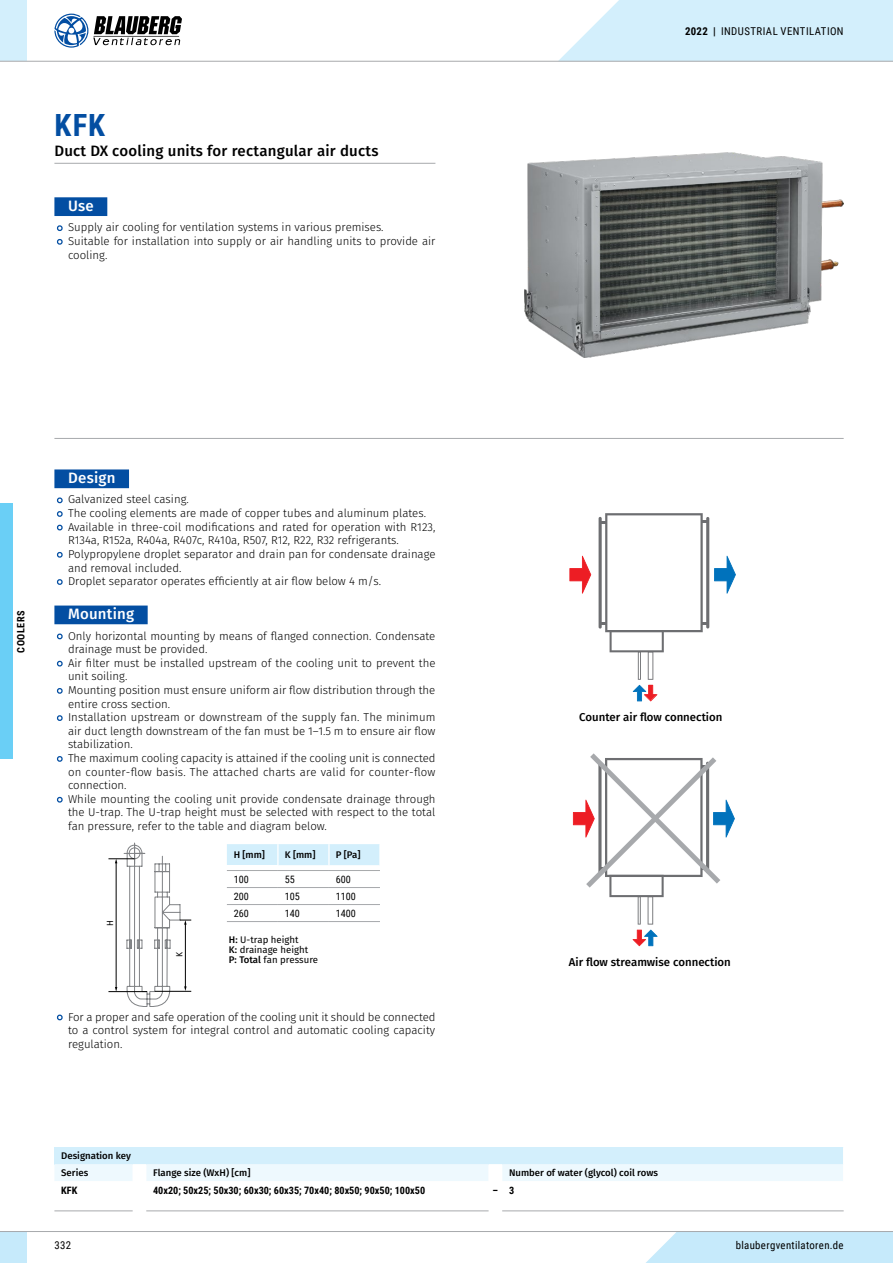
<style>
.page{position:relative;width:893px;height:1263px;background:#fff}
.page>*{position:absolute;margin:0;border:0;box-sizing:border-box;transform-origin:0 0}
.t1{font:700 30.6px "Roboto Condensed";color:#034ea2}
.t2{font:500 15px "Fira Sans";letter-spacing:.015em;color:#000}
.t3{font:500 15px "Fira Sans";letter-spacing:.015em;color:#fff}
.t4{font:300 11.4px/13.6px "Fira Sans";color:#000}
.t5{font:500 11.4px "Fira Sans";color:#000}
.t6{font:10.8px "Roboto Condensed";letter-spacing:.035em;color:#000}
.t7{font:700 10.2px "Roboto Condensed";color:#000}
.t8{font:10.2px "Roboto Condensed";color:#000}
.t9{font:700 10.2px "Roboto Condensed";letter-spacing:.055em;color:#000}
.t10{font:500 9.6px/17px "Fira Sans";color:#000}
.t11{font:9.6px/10.2px "Fira Sans";color:#000}
.t12{font:9px "Fira Sans";color:#000;scale:.95 1}
.s1{font-weight:700}
.s2{font-weight:500}
</style>
<div class="page">
<img style="left:525px;top:153px;width:319px;height:204px">
<hr style="left:54px;top:163px;width:381px;height:1px;background:#a7a9ac">
<div style="left:54px;top:197px;width:53px;height:19px;background:#034ea2"></div>
<svg style="left:56px;top:225px;width:7px;height:7px"></svg>
<svg style="left:56px;top:239px;width:7px;height:6px"></svg>
<div style="left:54px;top:469px;width:75px;height:19px;background:#034ea2"></div>
<div style="left:54px;top:605px;width:94px;height:19px;background:#034ea2"></div>
<svg style="left:56px;top:497px;width:7px;height:7px"></svg>
<svg style="left:57px;top:511px;width:6px;height:6px"></svg>
<svg style="left:56px;top:524px;width:7px;height:7px"></svg>
<svg style="left:56px;top:551px;width:7px;height:7px"></svg>
<svg style="left:57px;top:579px;width:6px;height:6px"></svg>
<svg style="left:56px;top:633px;width:7px;height:7px"></svg>
<svg style="left:56px;top:660px;width:7px;height:7px"></svg>
<svg style="left:56px;top:688px;width:7px;height:6px"></svg>
<svg style="left:56px;top:715px;width:7px;height:6px"></svg>
<svg style="left:56px;top:756px;width:7px;height:6px"></svg>
<svg style="left:56px;top:796px;width:7px;height:7px"></svg>
<svg style="left:56px;top:1014px;width:7px;height:7px"></svg>
<svg style="left:108px;top:843px;width:83px;height:164px"></svg>
<div style="left:227px;top:844px;width:152px;height:21px;background:#d3effc"></div>
<hr style="left:227px;top:887px;width:51px;height:1px;background:#a7a9ac">
<hr style="left:278px;top:887px;width:51px;height:1px;background:#a7a9ac">
<hr style="left:329px;top:887px;width:51px;height:1px;background:#a7a9ac">
<hr style="left:227px;top:904px;width:51px;height:1px;background:#a7a9ac">
<hr style="left:278px;top:904px;width:51px;height:1px;background:#a7a9ac">
<hr style="left:329px;top:904px;width:51px;height:1px;background:#a7a9ac">
<hr style="left:328px;top:844px;width:2px;height:21px;background:#fff">
<hr style="left:277px;top:844px;width:2px;height:21px;background:#fff">
<hr style="left:227px;top:870px;width:51px;height:1px;background:#a7a9ac">
<hr style="left:278px;top:870px;width:51px;height:1px;background:#a7a9ac">
<hr style="left:329px;top:870px;width:51px;height:1px;background:#a7a9ac">
<hr style="left:227px;top:921px;width:51px;height:1px;background:#a7a9ac">
<hr style="left:278px;top:921px;width:51px;height:1px;background:#a7a9ac">
<hr style="left:329px;top:921px;width:51px;height:1px;background:#a7a9ac">
<svg style="left:569px;top:556px;width:22px;height:38px"></svg>
<svg style="left:599px;top:513px;width:137px;height:188px"></svg>
<svg style="left:633px;top:930px;width:25px;height:16px"></svg>
<svg style="left:573px;top:753px;width:162px;height:171px"></svg>
<svg style="left:54px;top:1147px;width:789px;height:34px;background:#e0f4fc"></svg>
<hr style="left:54px;top:1210px;width:79px;height:1px;background:#a7a9ac">
<hr style="left:146px;top:1210px;width:343px;height:1px;background:#a7a9ac">
<hr style="left:502px;top:1210px;width:342px;height:1px;background:#a7a9ac">
<hr style="left:54px;top:438px;width:790px;height:1px;background:#a7a9ac">
<div style="left:646px;top:1232px;width:247px;height:31px;background:#c6eafb"></div>
<div style="left:0;top:1231px;width:27px;height:32px;background:#c6eafb"></div>
<hr style="left:0;top:1231px;width:893px;height:1px;background:#a7a9ac">
<div style="left:0;top:0;width:27px;height:61px;background:#d3effc"></div>
<hr style="left:0;top:61px;width:893px;height:1px;background:#a7a9ac">
<svg style="left:558px;top:0;width:335px;height:62px;background:#d6effa"></svg>
<svg style="left:54px;top:14px;width:128px;height:34px"></svg>
<div style="left:0;top:504px;width:13px;height:255px;background:#6acff6"></div>
<h1 class="t1" style="left:54px;top:104px;width:52px">KFK</h1>
<h2 class="t2" style="left:54px;top:141px;width:326px">Duct DX cooling units for rectangular air ducts</h2>
<h2 class="t3" style="left:68px;top:195px;width:27px">Use</h2>
<p class="t4" style="left:68px;top:221px;width:369px">Supply air cooling for ventilation systems in various premises.<br>Suitable for installation into supply or air handling units to provide air cooling.</p>
<p class="t6" style="left:685px;top:23px;width:160px"><span class="s1">2022 |</span> INDUSTRIAL VENTILATION</p>
<p class="t9" style="left:14px;top:653px;width:44px;rotate:-90deg">COOLERS</p>
<h2 class="t3" style="left:68px;top:467px;width:49px">Design</h2>
<p class="t4" style="left:68px;top:493px;width:369px">Galvanized steel casing.<br>The cooling elements are made of copper tubes and aluminum plates.<br>Available in three-coil modifications and rated for operation with R123, R134a, R152a, R404a, R407c, R410a, R507, R12, R22, R32 refrigerants.<br>Polypropylene droplet separator and drain pan for condensate drainage and removal included.<br>Droplet separator operates efficiently at air flow below 4 m/s.</p>
<h2 class="t3" style="left:68px;top:603px;width:68px">Mounting</h2>
<p class="t4" style="left:68px;top:630px;width:369px">Only horizontal mounting by means of flanged connection. Condensate drainage must be provided.<br>Air filter must be installed upstream of the cooling unit to prevent the unit soiling.<br>Mounting position must ensure uniform air flow distribution through the entire cross section.<br>Installation upstream or downstream of the supply fan. The minimum air duct length downstream of the fan must be 1–1.5 m to ensure air flow stabilization.<br>The maximum cooling capacity is attained if the cooling unit is connected on counter-flow basis. The attached charts are valid for counter-flow connection.<br>While mounting the cooling unit provide condensate drainage through the U-trap. The U-trap height must be selected with respect to the total fan pressure, refer to the table and diagram below.</p>
<p class="t12" style="left:104px;top:926px;width:8px;rotate:-90deg">H</p>
<p class="t12" style="left:173px;top:957px;width:7px;rotate:-90deg">K</p>
<p class="t10" style="left:234px;top:847px;width:33px">H [mm]</p>
<p class="t10" style="left:285px;top:847px;width:32px">K [mm]</p>
<p class="t10" style="left:336px;top:847px;width:26px">P [Pa]</p>
<p class="t8" style="left:234px;top:872px;width:17px">100</p>
<p class="t8" style="left:285px;top:872px;width:12px">55</p>
<p class="t8" style="left:336px;top:872px;width:17px">600</p>
<p class="t8" style="left:234px;top:889px;width:17px">200</p>
<p class="t8" style="left:285px;top:889px;width:17px">105</p>
<p class="t8" style="left:336px;top:889px;width:22px">1100</p>
<p class="t8" style="left:234px;top:906px;width:17px">260</p>
<p class="t8" style="left:285px;top:906px;width:17px">140</p>
<p class="t8" style="left:336px;top:906px;width:22px">1400</p>
<p class="t11" style="left:229px;top:935px;width:91px"><span class="s2">H:</span> U-trap height<br><span class="s2">K:</span> drainage height<br><span class="s2">P: Total</span> fan pressure</p>
<p class="t4" style="left:68px;top:1011px;width:369px;text-align:justify">For a proper and safe operation of the cooling unit it should be connected to a control system for integral control and automatic cooling capacity regulation.</p>
<p class="t5" style="left:579px;top:709px;width:145px">Counter air flow connection</p>
<p class="t5" style="left:569px;top:954px;width:163px">Air flow streamwise connection</p>
<p class="t10" style="left:61px;top:1148px;width:71px">Designation key<br>Series</p>
<p class="t10" style="left:153px;top:1165px;width:99px">Flange size (WxH) [cm]</p>
<p class="t10" style="left:509px;top:1165px;width:151px">Number of water (glycol) coil rows</p>
<p class="t7" style="left:61px;top:1183px;width:18px">KFK</p>
<p class="t7" style="left:153px;top:1183px;width:274px">40x20; 50x25; 50x30; 60x30; 60x35; 70x40; 80x50; 90x50; 100x50</p>
<p class="t7" style="left:493px;top:1183px;width:23px">– 3</p>
<p class="t6" style="left:54px;top:1238px;width:18px">332</p>
<p class="t6" style="left:736px;top:1238px;width:109px">blaubergventilatoren.de</p>
</div>
